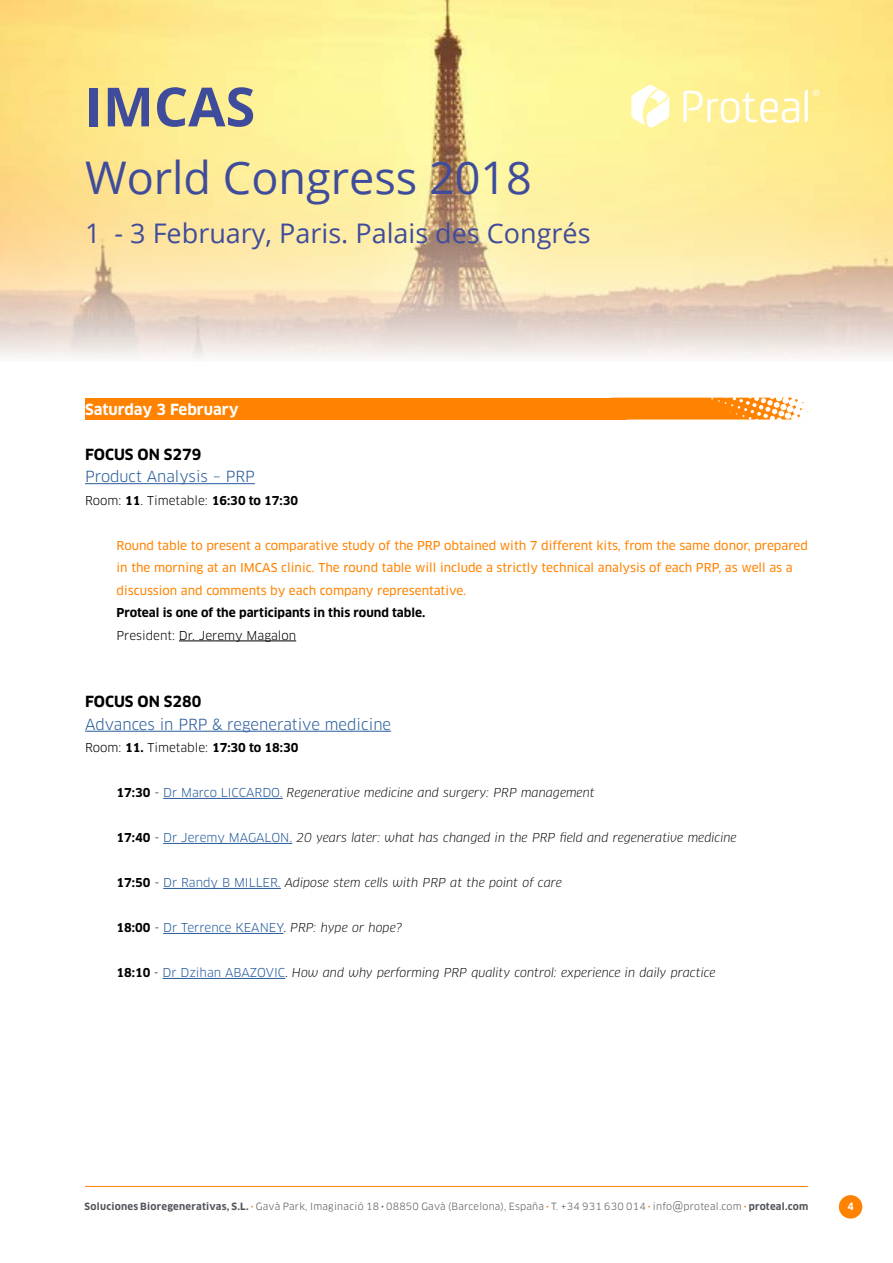
<style>
.page{position:relative;width:893px;height:1263px;background:#fff}
.page>*{position:absolute;margin:0;border:0;box-sizing:border-box;transform-origin:0 0}
.t1{font:700 54px "Open Sans";color:#3f4c9b}
.t2{font:45px "Open Sans";color:#3f4c9b}
.t3{font:27px "Open Sans";color:#3f4c9b}
.t4{font:15px "Clan OT";color:#275b9b}
.t5{font:700 15px "Clan OT";color:#000}
.t6{font:700 15px "Clan OT";color:#fff}
.t7{font:italic 12px "Clan OT";color:#000}
.t8{font:12px/22.5px "Clan OT News";color:#ff8300}
.t9{font:12px "Clan OT";color:#000}
.t10{font:700 12px "Clan OT";color:#000}
.t11{font:12px "Clan OT";color:#275b9b}
.t12{font:9.75px "Clan OT";letter-spacing:.025em;color:#52555b}
.t13{font:700 9.75px "Clan OT";color:#fff}
.s1{font-weight:700}
.s2{font-weight:700;font-style:normal}
.s3{font-style:normal}
.s4{font-style:normal;color:#275b9b}
.s5{font-weight:700;color:#000}
.s6{color:#000}
.s7{font-style:italic;color:#000}
.s8{font-weight:700;color:#ff8300}
.s9{font-size:12.75px}
</style>
<div class="page">
<div style="left:839px;top:1195px;width:23px;height:23px;background:#ff8300;border-radius:50%"></div>
<div style="left:85px;top:398px;width:542px;height:21px;background:#ff8300"></div>
<svg style="left:627px;top:398px;width:181px;height:21px"></svg>
<img style="left:0;top:0;width:893px;height:359px">
<svg style="left:631px;top:85px;width:38px;height:43px"></svg>
<svg style="left:805px;top:90px;width:15px;height:32px"></svg>
<svg style="left:683px;top:91px;width:116px;height:33px"></svg>
<hr style="left:85px;top:1186px;width:723px;height:1px;background:#ff8300">
<hr style="left:85px;top:483px;width:170px;height:1px;background:#275b9b">
<hr style="left:179px;top:641px;width:117px;height:1px;background:#000">
<hr style="left:85px;top:731px;width:306px;height:1px;background:#275b9b">
<hr style="left:163px;top:798px;width:120px;height:1px;background:#275b9b">
<hr style="left:163px;top:843px;width:129px;height:1px;background:#275b9b">
<hr style="left:163px;top:888px;width:118px;height:1px;background:#275b9b">
<hr style="left:163px;top:933px;width:121px;height:1px;background:#275b9b">
<hr style="left:163px;top:978px;width:122px;height:1px;background:#275b9b">
<h1 class="t1" style="left:85px;top:69px;width:172px">IMCAS</h1>
<h2 class="t2" style="left:85px;top:147px;width:448px">World Congress 2018</h2>
<h3 class="t3" style="left:85px;top:215px;width:507px">1 - 3 February, Paris. Palais des Congrés</h3>
<p class="t6" style="left:85px;top:400px;width:155px">Saturday 3 February</p>
<p class="t5" style="left:85px;top:445px;width:118px">FOCUS ON S279</p>
<p class="t4" style="left:85px;top:468px;width:171px">Product Analysis – PRP</p>
<p class="t9" style="left:85px;top:493px;width:215px">Room: <span class="s1">11</span>. Timetable: <span class="s1">16:30 to 17:30</span></p>
<p class="t8" style="left:117px;top:534px;width:693px">Round table to present a comparative study of the PRP obtained with 7 different kits, from the same donor, prepared in the morning at an IMCAS clinic. The round table will include a strictly technical analysis of each PRP, as well as a discussion and comments by each company representative.</p>
<p class="t10" style="left:117px;top:606px;width:310px">Proteal is one of the participants in this round table.</p>
<p class="t9" style="left:117px;top:628px;width:181px">President: Dr. Jeremy Magalon</p>
<p class="t5" style="left:85px;top:693px;width:118px">FOCUS ON S280</p>
<p class="t4" style="left:85px;top:715px;width:308px">Advances in PRP &amp; regenerative medicine</p>
<p class="t9" style="left:85px;top:741px;width:215px">Room: <span class="s1">11.</span> Timetable: <span class="s1">17:30 to 18:30</span></p>
<p class="t7" style="left:117px;top:786px;width:480px"><span class="s2">17:30</span> <span class="s3">-</span> <span class="s4">Dr Marco LICCARDO.</span> Regenerative medicine and surgery: PRP management</p>
<p class="t7" style="left:117px;top:831px;width:622px"><span class="s2">17:40</span> <span class="s3">-</span> <span class="s4">Dr Jeremy MAGALON.</span> 20 years later: what has changed in the PRP field and regenerative medicine</p>
<p class="t7" style="left:117px;top:876px;width:447px"><span class="s2">17:50</span> <span class="s3">-</span> <span class="s4">Dr Randy B MILLER.</span> Adipose stem cells with PRP at the point of care</p>
<p class="t11" style="left:117px;top:921px;width:287px"><span class="s5">18:00</span> <span class="s6">-</span> Dr Terrence KEANEY<span class="s6">.</span> <span class="s7">PRP: hype or hope?</span></p>
<p class="t7" style="left:117px;top:966px;width:600px"><span class="s2">18:10</span> <span class="s3">-</span> <span class="s4">Dr Dzihan ABAZOVIC</span><span class="s3">.</span> How and why performing PRP quality control: experience in daily practice</p>
<p class="t12" style="left:85px;top:1200px;width:725px"><span class="s1">Soluciones Bioregenerativas, S.L.</span> <span class="s8">·</span> Gavà Park, Imaginació 18 <span class="s1">·</span> 08850 Gavà (Barcelona), España <span class="s8">·</span> T. +34 931 630 014 <span class="s8">·</span> info<span class="s9">@</span>proteal.com <span class="s8">·</span> <span class="s1">proteal.com</span></p>
<p class="t13" style="left:847px;top:1200px;width:8px">4</p>
</div>
